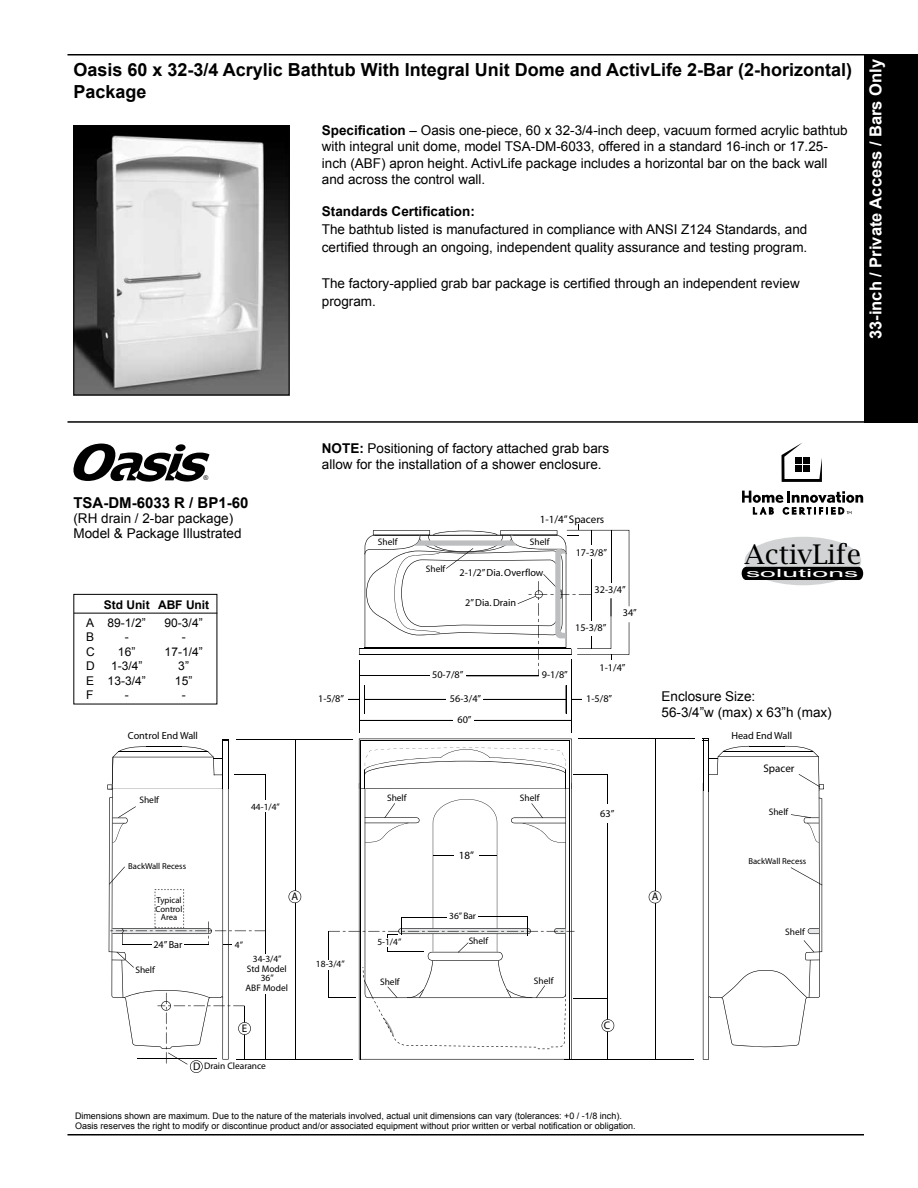
<style>
.page{position:relative;width:918px;height:1188px;background:#fff}
.page>*{position:absolute;margin:0;border:0;box-sizing:border-box;transform-origin:0 0}
.t1{font:27.15px "Lucida Bright";color:#000}
.t2{font:700 18px/22.5px "Arial";color:#000}
.t3{font:700 16.5px "Arial";color:#fff}
.t4{font:700 15px "Arial";color:#000}
.t5{font:13.5px/16.2px "Arial";color:#000}
.t6{font:700 13.5px "Arial";color:#000}
.t7{font:12px "Arial";color:#000}
.t8{font:700 12px "Arial";color:#000}
.t9{font:11.25px "Arial Narrow";color:#fff;scale:3.08 1}
.t10{font:10.95px "Myriad";color:#000}
.t11{font:10.2px "Myriad";color:#000}
.t12{font:9.45px/9.4px "Myriad";color:#000;text-align:center}
.t13{font:9px/10.8px "Arial";color:#000}
.t14{font:8.7px/8.7px "Myriad";color:#000;text-align:center}
.t15{font:6.6px "Arial";color:#000}
.s1{font-weight:700}
.s2{font-size:10.95px}
</style>
<div class="page">
<svg style="left:781px;top:443px;width:41px;height:39px"></svg>
<div style="left:795px;top:457px;width:7px;height:7px;background:#000"></div>
<div style="left:803px;top:457px;width:6px;height:7px;background:#000"></div>
<div style="left:795px;top:465px;width:7px;height:7px;background:#000"></div>
<div style="left:803px;top:465px;width:6px;height:7px;background:#000"></div>
<svg style="left:742px;top:491px;width:121px;height:23px"></svg>
<hr style="left:68px;top:1134px;width:796px;height:2px;background:#000">
<hr style="left:68px;top:54px;width:796px;height:2px;background:#000">
<hr style="left:68px;top:421px;width:796px;height:2px;background:#000">
<svg style="left:73px;top:444px;width:137px;height:38px"></svg>
<div style="left:864px;top:54px;width:54px;height:369px;background:#000"></div>
<hr style="left:74px;top:613px;width:143px;height:1px;background:#000">
<svg style="left:359px;top:1049px;width:213px;height:11px"></svg>
<hr style="left:360px;top:784px;width:1px;height:275px;background:#000">
<hr style="left:570px;top:784px;width:1px;height:275px;background:#000">
<hr style="left:236px;top:1059px;width:116px;height:1px;background:#000">
<hr style="left:236px;top:739px;width:116px;height:1px;background:#000">
<hr style="left:564px;top:1059px;width:130px;height:1px;background:#000">
<hr style="left:578px;top:739px;width:117px;height:1px;background:#000">
<hr style="left:655px;top:739px;width:1px;height:320px;background:#000">
<hr style="left:607px;top:774px;width:1px;height:285px;background:#000">
<hr style="left:574px;top:998px;width:34px;height:1px;background:#000">
<hr style="left:359px;top:660px;width:1px;height:73px;background:#000">
<hr style="left:571px;top:660px;width:1px;height:73px;background:#000">
<hr style="left:365px;top:699px;width:81px;height:1px;background:#000">
<hr style="left:359px;top:720px;width:93px;height:1px;background:#000">
<hr style="left:474px;top:720px;width:97px;height:1px;background:#000">
<svg style="left:566px;top:685px;width:16px;height:29px"></svg>
<svg style="left:348px;top:685px;width:17px;height:29px"></svg>
<hr style="left:466px;top:676px;width:73px;height:1px;background:#000">
<hr style="left:484px;top:699px;width:82px;height:1px;background:#000">
<hr style="left:573px;top:774px;width:35px;height:1px;background:#000">
<div style="left:600px;top:805px;width:14px;height:18px;background:#fff"></div>
<hr style="left:295px;top:739px;width:1px;height:320px;background:#000">
<svg style="left:649px;top:891px;width:12px;height:12px"></svg>
<svg style="left:602px;top:1019px;width:12px;height:13px"></svg>
<svg style="left:289px;top:890px;width:12px;height:13px"></svg>
<svg style="left:328px;top:739px;width:247px;height:310px"></svg>
<hr style="left:266px;top:994px;width:1px;height:65px;background:#000">
<hr style="left:266px;top:812px;width:1px;height:141px;background:#000">
<svg style="left:359px;top:525px;width:270px;height:151px"></svg>
<svg style="left:703px;top:739px;width:121px;height:321px"></svg>
<svg style="left:107px;top:739px;width:159px;height:334px"></svg>
<hr style="left:234px;top:774px;width:32px;height:1px;background:#000">
<img style="left:75px;top:127px;width:212px;height:266px">
<div style="left:73px;top:125px;width:216px;height:270px;border:1px solid #000"></div>
<div style="left:745px;top:537px;width:116px;height:48px;background:#d1d3d4;border-radius:50%"></div>
<div style="left:742px;top:567px;width:121px;height:13px;background:#000"></div>
<h2 class="t2" style="left:74px;top:59px;width:780px">Oasis 60 x 32-3/4 Acrylic Bathtub With Integral Unit Dome and ActivLife 2-Bar (2-horizontal)<br>Package</h2>
<p class="t5" style="left:322px;top:122px;width:527px"><span class="s1">Specification</span> – Oasis one-piece, 60 x 32-3/4-inch deep, vacuum formed acrylic bathtub with integral unit dome, model TSA-DM-6033, offered in a standard 16-inch or 17.25- inch (ABF) apron height. ActivLife package includes a horizontal bar on the back wall and across the control wall.</p>
<p class="t6" style="left:322px;top:202px;width:155px">Standards Certification:</p>
<p class="t5" style="left:322px;top:220px;width:487px;line-height:18px">The bathtub listed is manufactured in compliance with ANSI Z124 Standards, and certified through an ongoing, independent quality assurance and testing program.</p>
<p class="t5" style="left:322px;top:274px;width:479px;line-height:18px">The factory-applied grab bar package is certified through an independent review program.</p>
<p class="t3" style="left:865px;top:339px;width:282px;rotate:-90deg">33-inch / Private Access / Bars Only</p>
<p class="t15" style="left:204px;top:473px;width:6px">®</p>
<p class="t5" style="left:322px;top:440px;width:289px"><span class="s1">NOTE:</span> Positioning of factory attached grab bars allow for the installation of a shower enclosure.</p>
<p class="t4" style="left:73px;top:493px;width:177px">TSA-DM-6033 R / BP1-60</p>
<p class="t5" style="left:73px;top:511px;width:170px;line-height:15px">(RH drain / 2-bar package)<br>Model &amp; Package Illustrated</p>
<p class="t8" style="left:104px;top:597px;width:107px">Std Unit ABF Unit</p>
<p class="t7" style="left:86px;top:615px;width:61px">A 89-1/2”</p>
<p class="t7" style="left:165px;top:615px;width:40px">90-3/4”</p>
<p class="t7" style="left:86px;top:629px;width:10px">B</p>
<p class="t7" style="left:125px;top:629px;width:5px">-</p>
<p class="t7" style="left:182px;top:629px;width:5px">-</p>
<p class="t7" style="left:86px;top:644px;width:10px">C</p>
<p class="t7" style="left:118px;top:644px;width:19px">16”</p>
<p class="t7" style="left:165px;top:644px;width:40px">17-1/4”</p>
<p class="t7" style="left:86px;top:658px;width:10px">D</p>
<p class="t7" style="left:111px;top:658px;width:33px">1-3/4”</p>
<p class="t7" style="left:178px;top:658px;width:12px">3”</p>
<p class="t7" style="left:86px;top:673px;width:61px">E 13-3/4”</p>
<p class="t7" style="left:175px;top:673px;width:19px">15”</p>
<p class="t7" style="left:86px;top:687px;width:9px">F</p>
<p class="t7" style="left:125px;top:687px;width:5px">-</p>
<p class="t7" style="left:182px;top:687px;width:5px">-</p>
<p class="t11" style="left:318px;top:693px;width:27px">1-5/8”</p>
<p class="t10" style="left:540px;top:514px;width:66px">1-1/4” Spacers</p>
<p class="t12" style="left:378px;top:538px;width:21px">Shelf</p>
<p class="t12" style="left:530px;top:537px;width:21px">Shelf</p>
<p class="t12" style="left:426px;top:564px;width:21px">Shelf</p>
<p class="t11" style="left:459px;top:568px;width:85px">2-1/2” Dia.Overflow</p>
<p class="t11" style="left:465px;top:598px;width:52px">2” Dia. Drain</p>
<p class="t11" style="left:576px;top:547px;width:33px">17-3/8”</p>
<p class="t11" style="left:595px;top:585px;width:33px">32-3/4”</p>
<p class="t11" style="left:575px;top:623px;width:33px">15-3/8”</p>
<p class="t11" style="left:623px;top:608px;width:16px">34”</p>
<p class="t11" style="left:432px;top:670px;width:33px">50-7/8”</p>
<p class="t11" style="left:450px;top:693px;width:33px">56-3/4”</p>
<p class="t11" style="left:457px;top:714px;width:16px">60”</p>
<p class="t11" style="left:542px;top:669px;width:27px">9-1/8”</p>
<p class="t11" style="left:600px;top:663px;width:27px">1-1/4”</p>
<p class="t11" style="left:586px;top:693px;width:27px">1-5/8”</p>
<h1 class="t1" style="left:745px;top:539px;width:118px">ActivLife</h1>
<p class="t9" style="left:746px;top:567px;width:38px">solutions</p>
<p class="t5" style="left:662px;top:688px;width:172px">Enclosure Size:<br>56-3/4”w (max) x 63”h (max)</p>
<p class="t11" style="left:128px;top:730px;width:72px">Control End Wall</p>
<p class="t11" style="left:731px;top:730px;width:62px">Head End Wall</p>
<p class="t12" style="left:139px;top:796px;width:21px">Shelf</p>
<p class="t12" style="left:251px;top:802px;width:30px">44-1/4”</p>
<p class="t14" style="left:128px;top:862px;width:59px">BackWall Recess</p>
<p class="t14" style="left:156px;top:896px;width:28px">Typical<br>Control<br>Area</p>
<p class="t11" style="left:153px;top:940px;width:31px">24” Bar</p>
<p class="t12" style="left:235px;top:941px;width:10px">4”</p>
<p class="t10" style="left:292px;top:891px;width:8px">A</p>
<p class="t12" style="left:135px;top:966px;width:21px">Shelf</p>
<p class="t12" style="left:246px;top:955px;width:44px">34-3/4”<br>Std Model<br>36”<br>ABF Model</p>
<p class="t12" style="left:316px;top:960px;width:30px">18-3/4”</p>
<p class="t12" style="left:387px;top:794px;width:21px">Shelf</p>
<p class="t12" style="left:520px;top:794px;width:21px">Shelf</p>
<p class="t10" style="left:459px;top:850px;width:17px">18”</p>
<p class="t12" style="left:377px;top:938px;width:25px">5-1/4”</p>
<p class="t12" style="left:449px;top:912px;width:28px">36” Bar</p>
<p class="t12" style="left:469px;top:937px;width:21px">Shelf</p>
<p class="t12" style="left:380px;top:977px;width:21px">Shelf</p>
<p class="t12" style="left:534px;top:977px;width:21px">Shelf</p>
<p class="t11" style="left:600px;top:809px;width:16px">63”</p>
<p class="t10" style="left:242px;top:1023px;width:7px">E</p>
<p class="t10" style="left:604px;top:1020px;width:8px">C</p>
<p class="t12" style="left:193px;top:1062px;width:74px"><span class="s2">D</span> Drain Clearance</p>
<p class="t13" style="left:75px;top:1110px;width:562px">Dimensions shown are maximum. Due to the nature of the materials involved, actual unit dimensions can vary (tolerances: +0 / -1/8 inch).<br>Oasis reserves the right to modify or discontinue product and/or associated equipment without prior written or verbal notification or obligation.</p>
<p class="t10" style="left:652px;top:891px;width:8px">A</p>
<p class="t10" style="left:763px;top:763px;width:33px">Spacer</p>
<p class="t12" style="left:769px;top:807px;width:21px">Shelf</p>
<p class="t14" style="left:748px;top:857px;width:59px">BackWall Recess</p>
<p class="t12" style="left:785px;top:928px;width:21px">Shelf</p>
</div>
